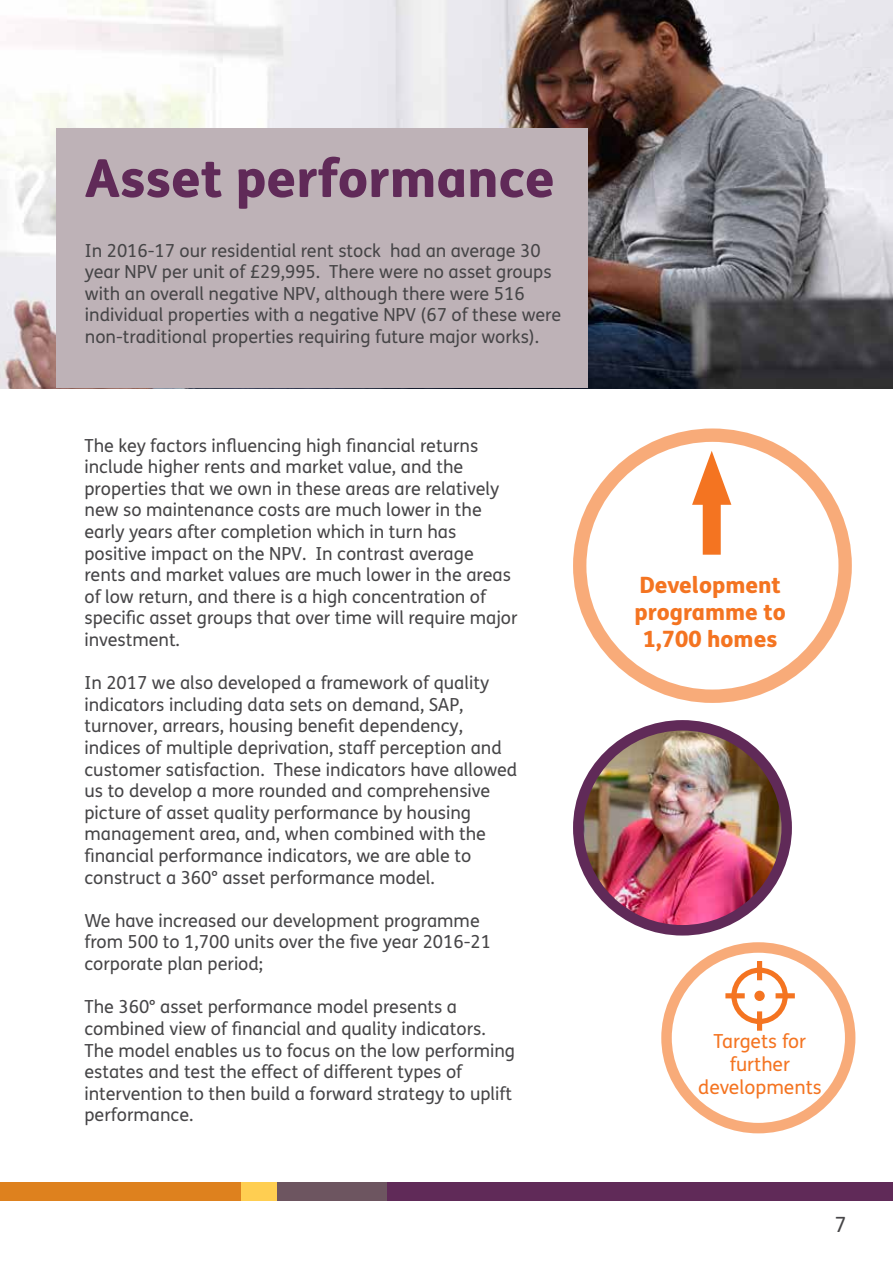
<style>
.page{position:relative;width:893px;height:1263px;background:#fff}
.page>*{position:absolute;margin:0;border:0;box-sizing:border-box;transform-origin:0 0}
.t1{font:800 52.5px "FS Me";color:#602a58}
.t2{font:800 22.5px/27px "FS Me";color:#f47421;text-align:center}
.t3{font:21px "FS Me";color:#464547}
.t4{font:19.35px/23.2px "FS Me";color:#f47421;text-align:center}
.t5{font:18px/21.6px "FS Me";color:#464547}
</style>
<div class="page">
<img style="left:0;top:0;width:893px;height:388px">
<div style="left:56px;top:129px;width:532px;height:259px;background:#beb2b7"></div>
<img style="left:578px;top:725px;width:209px;height:205px">
<div style="left:573px;top:720px;width:219px;height:215px;border:10px solid #602a58;border-radius:50%"></div>
<div style="left:573px;top:428px;width:279px;height:275px;border:13px solid #f47421;border-radius:50%"></div>
<div style="left:731px;top:968px;width:57px;height:56px;border:5px solid #f47421;border-radius:50%"></div>
<div style="left:757px;top:961px;width:5px;height:19px;background:#f47421"></div>
<div style="left:757px;top:1011px;width:5px;height:20px;background:#f47421"></div>
<div style="left:775px;top:993px;width:20px;height:5px;background:#f47421"></div>
<div style="left:725px;top:993px;width:20px;height:5px;background:#f47421"></div>
<div style="left:754px;top:991px;width:11px;height:10px;background:#f47421;border-radius:50%"></div>
<div style="left:661px;top:942px;width:194px;height:191px;border:10px solid #f47421;border-radius:50%"></div>
<div style="left:0;top:1182px;width:276px;height:19px;background:#de811e"></div>
<div style="left:386px;top:1182px;width:507px;height:19px;background:#602a58"></div>
<div style="left:276px;top:1182px;width:111px;height:19px;background:#6d5560"></div>
<div style="left:241px;top:1182px;width:35px;height:19px;background:#ffce51"></div>
<div style="left:703px;top:483px;width:18px;height:72px;background:#f47421"></div>
<svg style="left:692px;top:451px;width:39px;height:54px"></svg>
<h1 class="t1" style="left:85px;top:145px;width:471px">Asset performance</h1>
<p class="t5" style="left:85px;top:240px;width:478px">In 2016-17 our residential rent stock had an average 30 year NPV per unit of £29,995. There were no asset groups with an overall negative NPV, although there were 516 individual properties with a negative NPV (67 of these were non-traditional properties requiring future major works).</p>
<p class="t5" style="left:84px;top:435px;width:435px">The key factors influencing high financial returns include higher rents and market value, and the properties that we own in these areas are relatively new so maintenance costs are much lower in the early years after completion which in turn has positive impact on the NPV. In contrast average rents and market values are much lower in the areas of low return, and there is a high concentration of specific asset groups that over time will require major investment.</p>
<p class="t5" style="left:84px;top:672px;width:434px">In 2017 we also developed a framework of quality indicators including data sets on demand, SAP, turnover, arrears, housing benefit dependency, indices of multiple deprivation, staff perception and customer satisfaction. These indicators have allowed us to develop a more rounded and comprehensive picture of asset quality performance by housing management area, and, when combined with the financial performance indicators, we are able to construct a 360° asset performance model.</p>
<p class="t5" style="left:84px;top:910px;width:408px">We have increased our development programme from 500 to 1,700 units over the five year 2016-21 corporate plan period;</p>
<p class="t5" style="left:84px;top:996px;width:432px">The 360° asset performance model presents a combined view of financial and quality indicators.<br>The model enables us to focus on the low performing estates and test the effect of different types of intervention to then build a forward strategy to uplift performance.</p>
<p class="t2" style="left:634px;top:572px;width:153px">Development programme to<br>1,700 homes</p>
<p class="t4" style="left:698px;top:1030px;width:125px">Targets for further developments</p>
<p class="t3" style="left:834px;top:1212px;width:13px">7</p>
</div>
